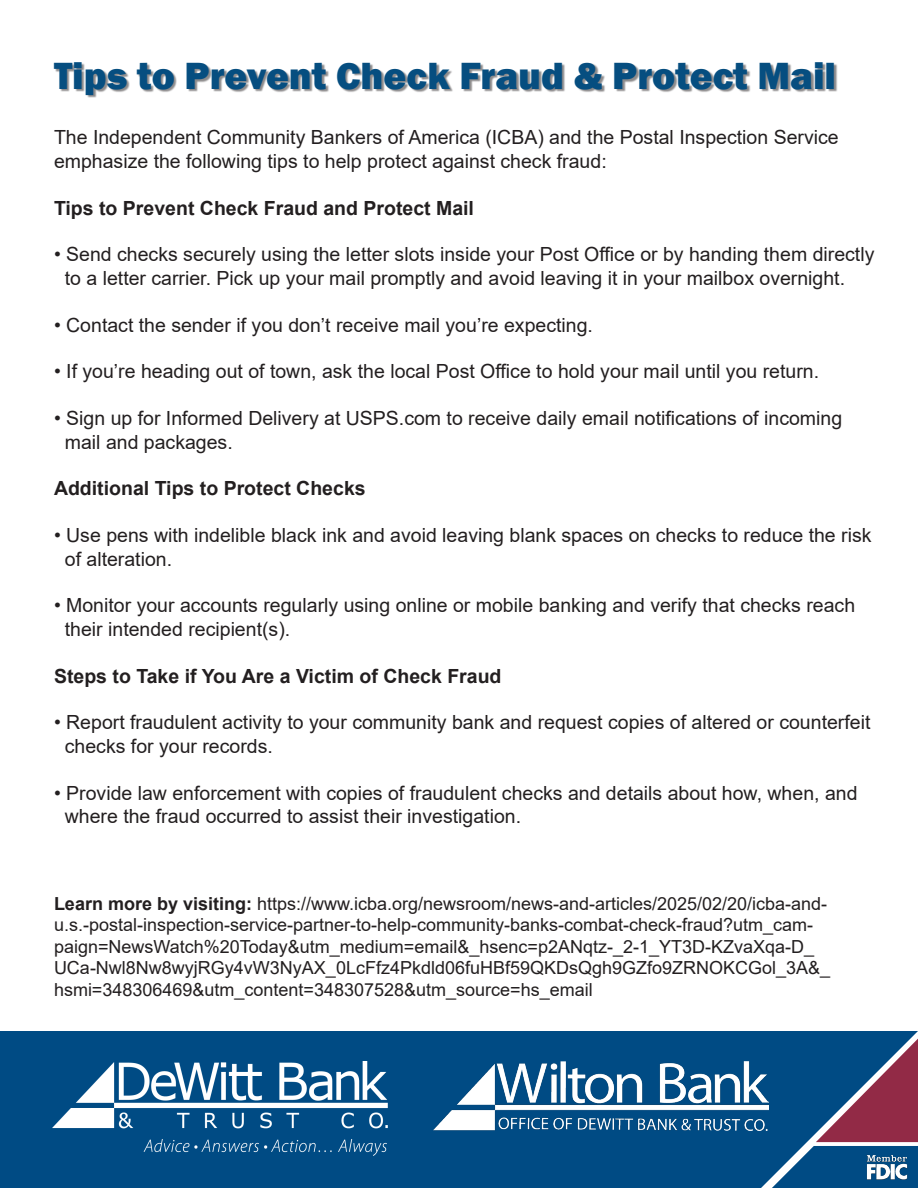
<style>
.page{position:relative;width:918px;height:1188px;background:#fff}
.page>*{position:absolute;margin:0;border:0;box-sizing:border-box;transform-origin:0 0}
.t1{font:800 39px "Franklin Gothic";color:#064e80}
.t2{font:19.5px/23.4px "Arial";color:#231f20}
.t3{font:700 19.5px "Arial";color:#231f20}
.t4{font:18px/21.6px "Arial";color:#231f20}
.s1{font-weight:700}
</style>
<div class="page">
<div style="left:0;top:1031px;width:918px;height:157px;background:#004b84"></div>
<svg style="left:761px;top:1031px;width:157px;height:157px"></svg>
<div style="left:55px;top:63px;width:782px;height:35px;background:#231f20;opacity:.52"></div>
<img style="left:866px;top:1149px;width:42px;height:33px">
<img style="left:53px;top:1061px;width:334px;height:95px">
<img style="left:434px;top:1061px;width:334px;height:69px">
<p class="t1" style="left:54px;top:50px;width:784px">Tips to Prevent Check Fraud &amp; Protect Mail</p>
<p class="t2" style="left:54px;top:126px;width:786px">The Independent Community Bankers of America (ICBA) and the Postal Inspection Service emphasize the following tips to help protect against check fraud:</p>
<p class="t3" style="left:54px;top:194px;width:422px">Tips to Prevent Check Fraud and Protect Mail</p>
<p class="t2" style="left:65px;top:243px;width:811px;text-indent:-11px">• Send checks securely using the letter slots inside your Post Office or by handing them directly to a letter carrier. Pick up your mail promptly and avoid leaving it in your mailbox overnight.</p>
<p class="t2" style="left:54px;top:313px;width:540px">• Contact the sender if you don’t receive mail you’re expecting.</p>
<p class="t2" style="left:54px;top:360px;width:767px">• If you’re heading out of town, ask the local Post Office to hold your mail until you return.</p>
<p class="t2" style="left:65px;top:406px;width:779px;text-indent:-11px">• Sign up for Informed Delivery at USPS.com to receive daily email notifications of incoming mail and packages.</p>
<p class="t3" style="left:54px;top:475px;width:313px">Additional Tips to Protect Checks</p>
<p class="t2" style="left:65px;top:523px;width:808px;text-indent:-11px">• Use pens with indelible black ink and avoid leaving blank spaces on checks to reduce the risk of alteration.</p>
<p class="t2" style="left:65px;top:594px;width:792px;text-indent:-11px">• Monitor your accounts regularly using online or mobile banking and verify that checks reach their intended recipient(s).</p>
<p class="t3" style="left:54px;top:662px;width:449px">Steps to Take if You Are a Victim of Check Fraud</p>
<p class="t2" style="left:65px;top:711px;width:807px;text-indent:-11px">• Report fraudulent activity to your community bank and request copies of altered or counterfeit checks for your records.</p>
<p class="t2" style="left:65px;top:781px;width:794px;text-indent:-11px">• Provide law enforcement with copies of fraudulent checks and details about how, when, and where the fraud occurred to assist their investigation.</p>
<p class="t4" style="left:54px;top:892px;width:778px"><span class="s1">Learn more by visiting:</span> https://www.icba.org/newsroom/news-and-articles/2025/02/20/icba-and&shy;u.s.-postal-inspection-service-partner-to-help-community-banks-combat-check-fraud?utm_cam&shy;paign=NewsWatch%20Today&amp;utm_medium=email&amp;_hsenc=p2ANqtz-_2-1_YT3D-KZvaXqa-D_ UCa-Nwl8Nw8wyjRGy4vW3NyAX_0LcFfz4Pkdld06fuHBf59QKDsQgh9GZfo9ZRNOKCGol_3A&amp;_ hsmi=348306469&amp;utm_content=348307528&amp;utm_source=hs_email</p>
</div>
